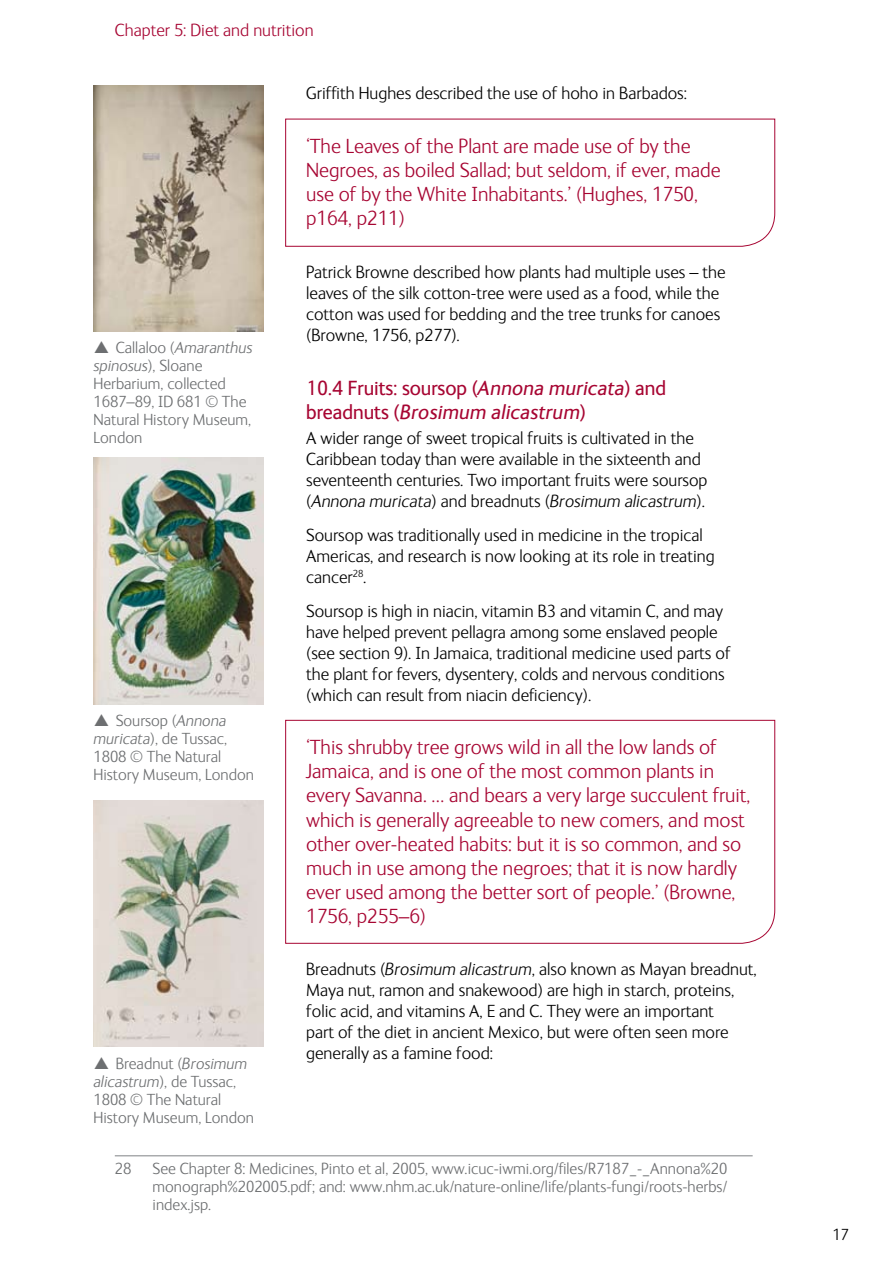
<style>
.page{position:relative;width:893px;height:1263px;background:#fff}
.page>*{position:absolute;margin:0;border:0;box-sizing:border-box;transform-origin:0 0}
.t1{font:300 21px/24px "NHM Ingrid";color:#a70532}
.t2{font:21px/24px "NHM Ingrid";color:#a70532}
.t3{font:300 18px/21px "NHM Ingrid";color:#000}
.t4{font:300 18px "NHM Ingrid";color:#a70532}
.t5{font:300 16.5px/18px "NHM Ingrid";color:#6d6f71}
.t6{font:300 16.5px "NHM Ingrid";color:#000}
.s1{font-style:italic}
</style>
<div class="page">
<hr style="left:115px;top:1155px;width:638px;height:1px;background:#808285">
<svg style="left:285px;top:118px;width:490px;height:129px"></svg>
<svg style="left:285px;top:719px;width:490px;height:225px"></svg>
<img style="left:94px;top:85px;width:170px;height:247px">
<img style="left:94px;top:458px;width:170px;height:246px">
<img style="left:94px;top:800px;width:170px;height:247px">
<p class="t4" style="left:115px;top:21px;width:200px">Chapter 5: Diet and nutrition</p>
<p class="t5" style="left:94px;top:339px;width:160px;text-indent:22px">Callaloo (<span class="s1">Amaranthus spinosus</span>), Sloane<br>Herbarium, collected<br>1687–89, ID 681 © The<br>Natural History Museum,<br>London</p>
<p class="t5" style="left:94px;top:712px;width:162px;text-indent:22px">Soursop (<span class="s1">Annona muricata</span>), de Tussac,<br>1808 © The Natural<br>History Museum, London</p>
<p class="t5" style="left:94px;top:1054px;width:162px;text-indent:22px">Breadnut (<span class="s1">Brosimum alicastrum</span>), de Tussac,<br>1808 © The Natural<br>History Museum, London</p>
<p class="t3" style="left:306px;top:83px;width:383px">Griffith Hughes described the use of hoho in Barbados:</p>
<p class="t1" style="left:306px;top:135px;width:416px">‘The Leaves of the Plant are made use of by the Negroes, as boiled Sallad; but seldom, if ever, made use of by the White Inhabitants.’ (Hughes, 1750, p164, p211)</p>
<p class="t3" style="left:306px;top:262px;width:421px">Patrick Browne described how plants had multiple uses – the leaves of the silk cotton-tree were used as a food, while the cotton was used for bedding and the tree trunks for canoes (Browne, 1756, p277).</p>
<p class="t2" style="left:306px;top:376px;width:361px">10.4 Fruits: soursop (<span class="s1">Annona muricata</span>) and breadnuts (<span class="s1">Brosimum alicastrum</span>)</p>
<p class="t3" style="left:306px;top:428px;width:403px">A wider range of sweet tropical fruits is cultivated in the Caribbean today than were available in the sixteenth and seventeenth centuries. Two important fruits were soursop (<span class="s1">Annona muricata</span>) and breadnuts (<span class="s1">Brosimum alicastrum</span>).</p>
<p class="t3" style="left:306px;top:525px;width:410px">Soursop was traditionally used in medicine in the tropical<br>Americas, and research is now looking at its role in treating cancer<sup>28</sup>.</p>
<p class="t3" style="left:306px;top:600px;width:426px">Soursop is high in niacin, vitamin B3 and vitamin C, and may have helped prevent pellagra among some enslaved people (see section 9). In Jamaica, traditional medicine used parts of the plant for fevers, dysentery, colds and nervous conditions (which can result from niacin deficiency).</p>
<p class="t1" style="left:306px;top:736px;width:446px">‘This shrubby tree grows wild in all the low lands of Jamaica, and is one of the most common plants in every Savanna. … and bears a very large succulent fruit, which is generally agreeable to new comers, and most other over-heated habits: but it is so common, and so much in use among the negroes; that it is now hardly ever used among the better sort of people.’ (Browne, 1756, p255–6)</p>
<p class="t3" style="left:306px;top:959px;width:452px">Breadnuts (<span class="s1">Brosimum alicastrum</span>, also known as Mayan breadnut, Maya nut, ramon and snakewood) are high in starch, proteins, folic acid, and vitamins A, E and C. They were an important<br>part of the diet in ancient Mexico, but were often seen more generally as a famine food:</p>
<p class="t5" style="left:115px;top:1160px;width:18px">28</p>
<p class="t5" style="left:153px;top:1160px;width:576px;text-align:justify">See Chapter 8: Medicines, Pinto et al, 2005, www.icuc-iwmi.org/files/R7187_-_Annona%20 monograph%202005.pdf; and: www.nhm.ac.uk/nature-online/life/plants-fungi/roots-herbs/ index.jsp.</p>
<p class="t6" style="left:832px;top:1226px;width:18px">17</p>
</div>
